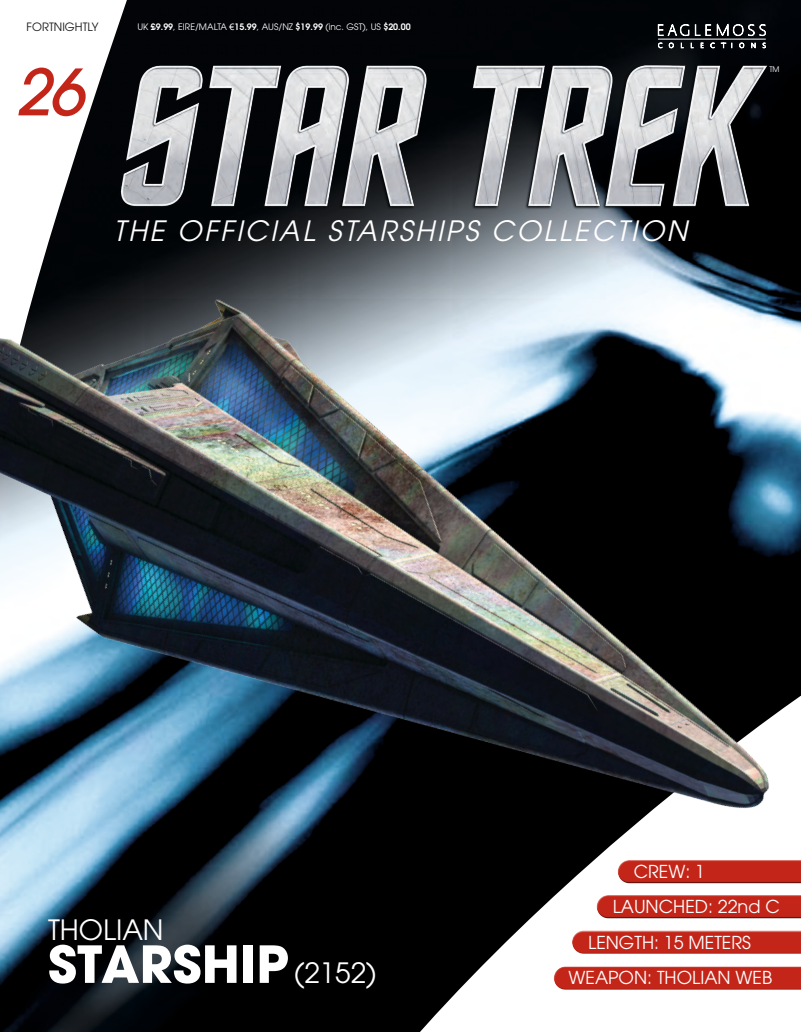
<style>
.page{position:relative;width:801px;height:1032px;background:#fff}
.page>*{position:absolute;margin:0;border:0;box-sizing:border-box;transform-origin:0 0}
.t1{font:italic 500 63.38px "Avant Garde LT";color:#c32619}
.t2{font:700 50.62px "Avant Garde";color:#fff}
.t3{font:italic 27.88px "Avant Garde LT";letter-spacing:.09em;color:#fff}
.t4{font:27.88px "Avant Garde";color:#fff}
.t5{font:17.75px "Avant Garde";color:#fff}
.t6{font:11.38px "Avant Garde";color:#131413}
.t7{font:8.88px "Avant Garde";color:#fff}
.t8{font:7.62px "Avant Garde";color:#fff}
.s1{font-weight:600}
.s2{font-family:"Arial"}
.s3{font-weight:400;font-size:27.88px}
</style>
<div class="page">
<div style="left:154px;top:0;width:647px;height:688px;background:#020407"></div>
<svg style="left:100px;top:0;width:54px;height:80px;fill:#020407"></svg>
<svg style="left:657px;top:23px;width:109px;height:22px;background:#3a3d40"></svg>
<hr style="left:658px;top:39px;width:108px;height:1px;background:#fff">
<img style="left:107px;top:45px;width:669px;height:35px">
<img style="left:0;top:80px;width:798px;height:951px">
<p class="t6" style="left:27px;top:20px;width:73px">FORTNIGHTLY</p>
<p class="t7" style="left:137px;top:21px;width:275px">UK <span class="s1">£9.99</span>, EIRE/MALTA <span class="s2">€</span><span class="s1">15.99</span>, AUS/NZ <span class="s1">$19.99</span> (inc. GST), US <span class="s1">$20.00</span></p>
<h1 class="t1" style="left:16px;top:53px;width:69px">26</h1>
<h3 class="t3" style="left:114px;top:214px;width:575px">THE OFFICIAL STARSHIPS COLLECTION</h3>
<p class="t8" style="left:769px;top:64px;width:12px">TM</p>
<h3 class="t4" style="left:48px;top:912px;width:117px">THOLIAN</h3>
<h2 class="t2" style="left:48px;top:931px;width:330px">STARSHIP <span class="s3">(2152)</span></h2>
<h3 class="t5" style="left:634px;top:860px;width:73px">CREW: 1</h3>
<h3 class="t5" style="left:613px;top:896px;width:169px">LAUNCHED: 22nd C</h3>
<h3 class="t5" style="left:588px;top:931px;width:164px">LENGTH: 15 METERS</h3>
<h3 class="t5" style="left:568px;top:967px;width:205px">WEAPON: THOLIAN WEB</h3>
</div>
